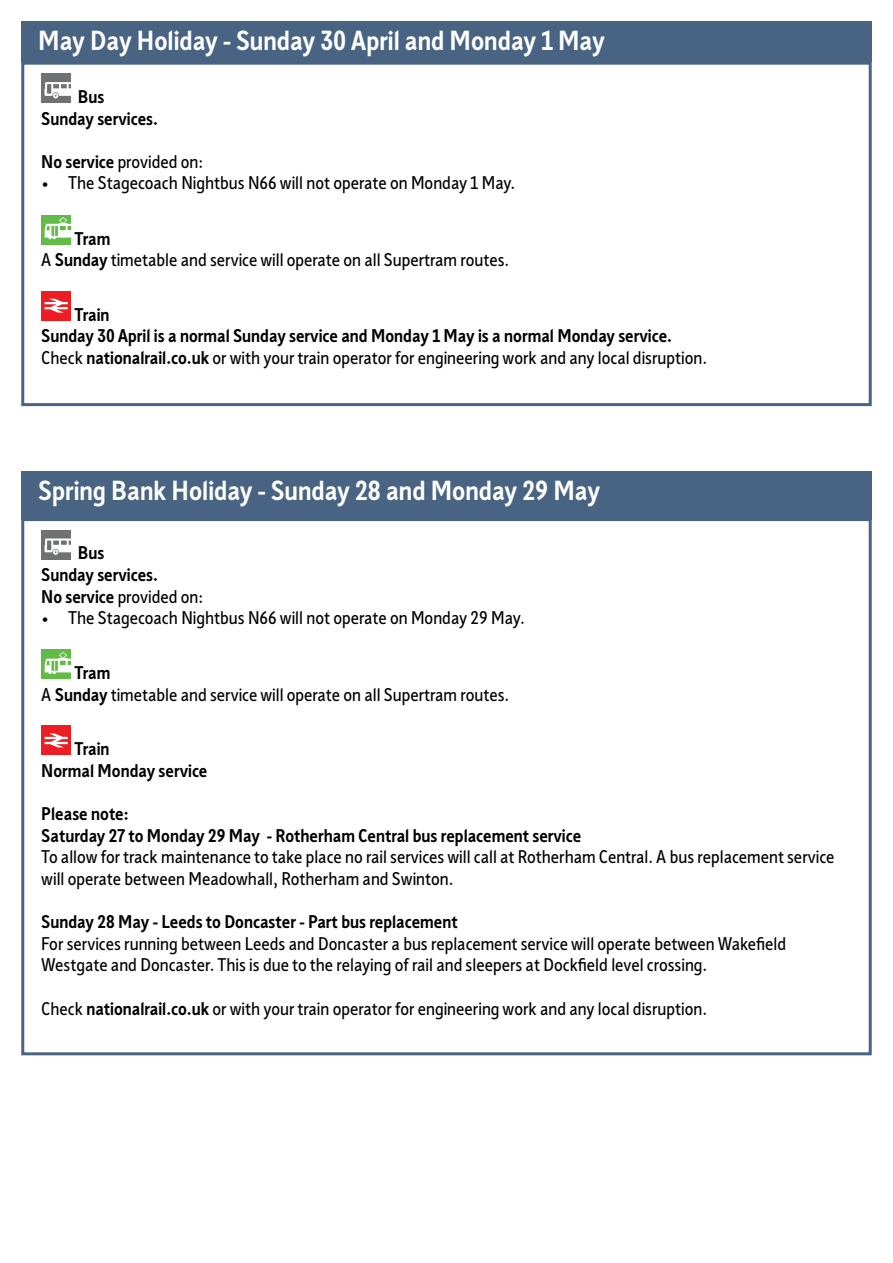
<style>
.page{position:relative;width:893px;height:1263px;background:#fff}
.page>*{position:absolute;margin:0;border:0;box-sizing:border-box;transform-origin:0 0}
.t1{font:700 27px "Sheffield Sans 2";color:#fff}
.t2{font:18px/21.6px "Sheffield Sans 2";color:#000}
.t3{font:700 18px/21.6px "Sheffield Sans 2";color:#000}
.s1{font-weight:700}
.s2{font-weight:400}
</style>
<div class="page">
<div style="left:21px;top:21px;width:851px;height:41px;background:#496483"></div>
<div style="left:41px;top:73px;width:30px;height:30px;background:#707271"></div>
<svg style="left:45px;top:82px;width:26px;height:16px"></svg>
<div style="left:41px;top:215px;width:30px;height:30px;background:#62bb46"></div>
<svg style="left:45px;top:217px;width:26px;height:22px"></svg>
<div style="left:41px;top:291px;width:30px;height:30px;background:#ed1d24"></div>
<svg style="left:45px;top:299px;width:23px;height:14px"></svg>
<div style="left:21px;top:62px;width:851px;height:344px;border:3px solid #496483"></div>
<div style="left:21px;top:471px;width:851px;height:49px;background:#496483"></div>
<div style="left:41px;top:530px;width:30px;height:29px;background:#707271"></div>
<svg style="left:45px;top:538px;width:26px;height:17px"></svg>
<div style="left:41px;top:649px;width:30px;height:30px;background:#62bb46"></div>
<svg style="left:45px;top:652px;width:26px;height:22px"></svg>
<div style="left:41px;top:726px;width:30px;height:29px;background:#ed1d24"></div>
<svg style="left:45px;top:733px;width:23px;height:14px"></svg>
<div style="left:21px;top:518px;width:851px;height:537px;border:3px solid #496483"></div>
<h1 class="t1" style="left:38px;top:23px;width:568px">May Day Holiday - Sunday 30 April and Monday 1 May</h1>
<p class="t3" style="left:41px;top:86px;width:118px;text-indent:37px">Bus<br>Sunday services.</p>
<p class="t2" style="left:41px;top:150px;width:163px"><span class="s1">No service</span> provided on:</p>
<p class="t2" style="left:41px;top:172px;width:476px">• The Stagecoach Nightbus N66 will not operate on Monday 1 May.</p>
<p class="t2" style="left:41px;top:227px;width:469px;text-indent:33px"><span class="s1">Tram<br></span>A <span class="s1">Sunday</span> timetable and service will operate on all Supertram routes.</p>
<p class="t3" style="left:41px;top:303px;width:667px;text-indent:33px">Train<br>Sunday 30 April is a normal Sunday service and Monday 1 May is a normal Monday service.<br><span class="s2">Check</span> nationalrail.co.uk <span class="s2">or with your train operator for engineering work and any local disruption.</span></p>
<h1 class="t1" style="left:38px;top:473px;width:563px">Spring Bank Holiday - Sunday 28 and Monday 29 May</h1>
<p class="t3" style="left:41px;top:542px;width:163px;text-indent:37px">Bus<br>Sunday services.<br>No service <span class="s2">provided on:</span></p>
<p class="t2" style="left:41px;top:607px;width:485px">• The Stagecoach Nightbus N66 will not operate on Monday 29 May.</p>
<p class="t2" style="left:41px;top:662px;width:469px;text-indent:33px"><span class="s1">Tram<br></span>A <span class="s1">Sunday</span> timetable and service will operate on all Supertram routes.</p>
<p class="t3" style="left:41px;top:738px;width:168px;text-indent:33px">Train<br>Normal Monday service</p>
<p class="t3" style="left:41px;top:803px;width:541px">Please note:<br>Saturday 27 to Monday 29 May - Rotherham Central bus replacement service</p>
<p class="t2" style="left:41px;top:846px;width:795px">To allow for track maintenance to take place no rail services will call at Rotherham Central. A bus replacement service will operate between Meadowhall, Rotherham and Swinton.</p>
<p class="t3" style="left:41px;top:911px;width:418px">Sunday 28 May - Leeds to Doncaster - Part bus replacement</p>
<p class="t2" style="left:41px;top:932px;width:746px">For services running between Leeds and Doncaster a bus replacement service will operate between Wakefield<br>Westgate and Doncaster. This is due to the relaying of rail and sleepers at Dockfield level crossing.</p>
<p class="t2" style="left:41px;top:997px;width:667px">Check <span class="s1">nationalrail.co.uk</span> or with your train operator for engineering work and any local disruption.</p>
</div>
